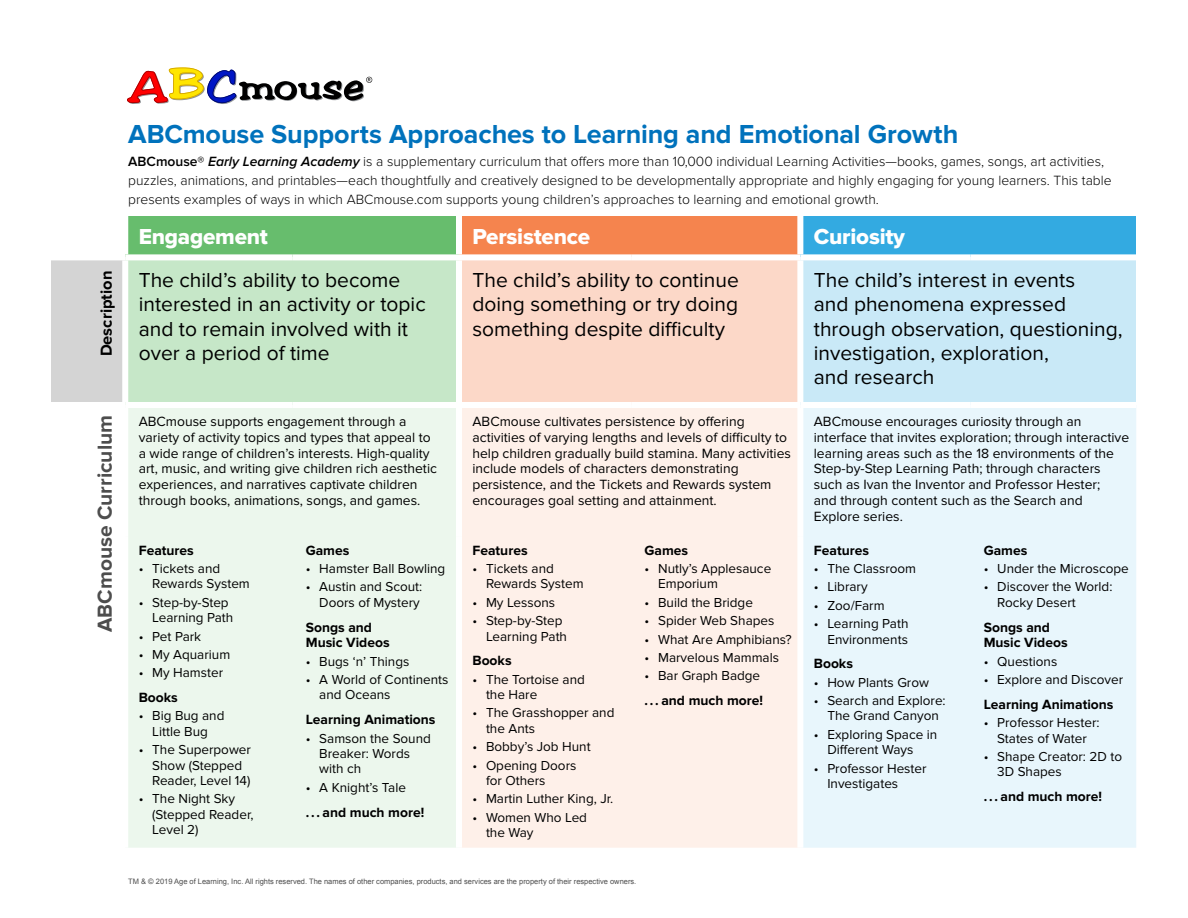
<style>
.page{position:relative;width:1188px;height:918px;background:#fff}
.page>*{position:absolute;margin:0;border:0;box-sizing:border-box;transform-origin:0 0}
.t1{font:700 27px "Proxima Nova";letter-spacing:-.005em;color:#0072bc}
.t2{font:22.5px "Proxima Nova Extrabld";letter-spacing:-.01em;color:#fff}
.t3{font:21px/24px "Proxima Nova";color:#000}
.t4{font:700 21px "Proxima Nova";color:#4d4d4d}
.t5{font:700 16.5px "Proxima Nova";color:#000}
.t6{font:13.8px/15.8px "Proxima Nova";color:#000}
.t7{font:300 13.8px/18.8px "Proxima Nova";color:#000}
.t8{font:700 13.8px/15.8px "Proxima Nova";color:#000}
.t9{font:13.5px/15.5px "Proxima Nova";color:#000}
.t10{font:7.5px "Arial";color:#4d4d4d}
.s1{font-weight:600}
.s2{font-weight:600;font-style:italic}
</style>
<div class="page">
<div style="left:125px;top:216px;width:334px;height:41px;background:#67bd6d"></div>
<div style="left:459px;top:216px;width:341px;height:41px;background:#f5844e"></div>
<div style="left:800px;top:216px;width:336px;height:41px;background:#33aae1"></div>
<div style="left:51px;top:257px;width:74px;height:148px;background:#d4d4d4"></div>
<div style="left:125px;top:257px;width:334px;height:148px;background:#c6e7c8"></div>
<div style="left:459px;top:257px;width:341px;height:148px;background:#fcd8c8"></div>
<div style="left:800px;top:257px;width:336px;height:148px;background:#c9e9f7"></div>
<div style="left:128px;top:408px;width:328px;height:440px;background:#ecf7ed"></div>
<div style="left:459px;top:405px;width:341px;height:132px;background:#fef0e9"></div>
<div style="left:803px;top:408px;width:333px;height:440px;background:#e8f6fc"></div>
<div style="left:462px;top:537px;width:335px;height:311px;background:#fef0e9"></div>
<div style="left:51px;top:402px;width:74px;height:6px;background:#fff"></div>
<div style="left:51px;top:254px;width:74px;height:6px;background:#fff"></div>
<div style="left:456px;top:260px;width:6px;height:142px;background:#fff"></div>
<div style="left:797px;top:260px;width:6px;height:142px;background:#fff"></div>
<div style="left:456px;top:408px;width:6px;height:129px;background:#fff"></div>
<div style="left:797px;top:408px;width:6px;height:129px;background:#fff"></div>
<div style="left:122px;top:216px;width:6px;height:38px;background:#fff"></div>
<div style="left:456px;top:216px;width:6px;height:38px;background:#fff"></div>
<div style="left:797px;top:216px;width:6px;height:38px;background:#fff"></div>
<div style="left:125px;top:254px;width:167px;height:6px;background:#fff"></div>
<div style="left:122px;top:260px;width:6px;height:142px;background:#fff"></div>
<div style="left:292px;top:254px;width:167px;height:6px;background:#fff"></div>
<div style="left:459px;top:254px;width:172px;height:6px;background:#fff"></div>
<div style="left:631px;top:254px;width:169px;height:6px;background:#fff"></div>
<div style="left:800px;top:254px;width:170px;height:6px;background:#fff"></div>
<div style="left:970px;top:254px;width:166px;height:6px;background:#fff"></div>
<div style="left:125px;top:402px;width:167px;height:6px;background:#fff"></div>
<div style="left:292px;top:402px;width:167px;height:6px;background:#fff"></div>
<div style="left:459px;top:402px;width:172px;height:6px;background:#fff"></div>
<div style="left:631px;top:402px;width:169px;height:6px;background:#fff"></div>
<div style="left:800px;top:402px;width:170px;height:6px;background:#fff"></div>
<div style="left:970px;top:402px;width:166px;height:6px;background:#fff"></div>
<svg style="left:127px;top:68px;width:245px;height:36px"></svg>
<h1 class="t1" style="left:128px;top:118px;width:832px">ABCmouse Supports Approaches to Learning and Emotional Growth</h1>
<p class="t7" style="left:128px;top:152px;width:985px"><span class="s1">ABCmouse®</span> <span class="s2">Early Learning Academy</span> is a supplementary curriculum that offers more than 10,000 individual Learning Activities—books, games, songs, art activities, puzzles, animations, and printables—each thoughtfully and creatively designed to be developmentally appropriate and highly engaging for young learners. This table presents examples of ways in which ABCmouse.com supports young children’s approaches to learning and emotional growth.</p>
<h2 class="t2" style="left:139px;top:223px;width:131px">Engagement</h2>
<h2 class="t2" style="left:472px;top:223px;width:119px">Persistence</h2>
<h2 class="t2" style="left:814px;top:223px;width:93px">Curiosity</h2>
<p class="t5" style="left:97px;top:356px;width:87px;rotate:-90deg">Description</p>
<h3 class="t3" style="left:139px;top:269px;width:289px">The child’s ability to become interested in an activity or topic and to remain involved with it over a period of time</h3>
<h3 class="t3" style="left:473px;top:269px;width:268px;text-align:justify">The child’s ability to continue doing something or try doing something despite difficulty</h3>
<h3 class="t3" style="left:814px;top:269px;width:310px">The child’s interest in events<br>and phenomena expressed through observation, questioning, investigation, exploration,<br>and research</h3>
<h3 class="t4" style="left:93px;top:632px;width:218px;rotate:-90deg">ABCmouse Curriculum</h3>
<p class="t6" style="left:139px;top:414px;width:300px">ABCmouse supports engagement through a variety of activity topics and types that appeal to a wide range of children’s interests. High-quality art, music, and writing give children rich aesthetic experiences, and narratives captivate children through books, animations, songs, and games.</p>
<p class="t6" style="left:472px;top:414px;width:320px">ABCmouse cultivates persistence by offering activities of varying lengths and levels of difficulty to help children gradually build stamina. Many activities include models of characters demonstrating persistence, and the Tickets and Rewards system encourages goal setting and attainment.</p>
<p class="t6" style="left:814px;top:414px;width:317px">ABCmouse encourages curiosity through an interface that invites exploration; through interactive learning areas such as the 18 environments of the Step-by-Step Learning Path; through characters such as Ivan the Inventor and Professor Hester;<br>and through content such as the Search and Explore series.</p>
<p class="t8" style="left:306px;top:542px;width:45px">Games</p>
<p class="t9" style="left:306px;top:561px;width:141px">• Hamster Ball Bowling</p>
<p class="t9" style="left:306px;top:579px;width:118px;text-align:right">• Austin and Scout:<br>Doors of Mystery</p>
<p class="t8" style="left:306px;top:619px;width:85px">Songs and<br>Music Videos</p>
<p class="t9" style="left:306px;top:654px;width:105px">• Bugs ‘n’ Things</p>
<p class="t9" style="left:319px;top:672px;width:131px;text-indent:-14px">• A World of Continents and Oceans</p>
<p class="t8" style="left:306px;top:712px;width:131px">Learning Animations</p>
<p class="t9" style="left:319px;top:731px;width:113px;text-indent:-14px">• Samson the Sound<br>Breaker: Words with ch</p>
<p class="t9" style="left:306px;top:780px;width:102px">• A Knight’s Tale</p>
<p class="t8" style="left:306px;top:805px;width:120px">. . . and much more!</p>
<p class="t8" style="left:645px;top:542px;width:45px">Games</p>
<p class="t9" style="left:658px;top:561px;width:115px;text-indent:-14px">• Nutly’s Applesauce<br>Emporium</p>
<p class="t9" style="left:645px;top:595px;width:110px">• Build the Bridge</p>
<p class="t9" style="left:645px;top:613px;width:131px">• Spider Web Shapes</p>
<p class="t9" style="left:645px;top:632px;width:149px">• What Are Amphibians?</p>
<p class="t9" style="left:645px;top:650px;width:136px">• Marvelous Mammals</p>
<p class="t9" style="left:645px;top:668px;width:117px">• Bar Graph Badge</p>
<p class="t8" style="left:645px;top:693px;width:120px">. . . and much more!</p>
<p class="t8" style="left:984px;top:542px;width:45px">Games</p>
<p class="t9" style="left:984px;top:561px;width:147px">• Under the Microscope</p>
<p class="t9" style="left:997px;top:579px;width:117px;text-indent:-14px">• Discover the World:<br>Rocky Desert</p>
<p class="t8" style="left:984px;top:619px;width:85px">Songs and<br>Music Videos</p>
<p class="t9" style="left:984px;top:654px;width:75px">• Questions</p>
<p class="t9" style="left:984px;top:672px;width:141px">• Explore and Discover</p>
<p class="t8" style="left:984px;top:697px;width:131px">Learning Animations</p>
<p class="t9" style="left:984px;top:715px;width:117px;text-align:center">• Professor Hester:<br>States of Water</p>
<p class="t9" style="left:997px;top:749px;width:126px;text-indent:-14px">• Shape Creator: 2D to<br>3D Shapes</p>
<p class="t8" style="left:984px;top:789px;width:120px">. . . and much more!</p>
<p class="t8" style="left:139px;top:542px;width:57px">Features</p>
<p class="t9" style="left:152px;top:561px;width:99px;text-indent:-14px">• Tickets and<br>Rewards System</p>
<p class="t9" style="left:152px;top:595px;width:83px;text-indent:-14px">• Step-by-Step<br>Learning Path</p>
<p class="t9" style="left:139px;top:629px;width:64px">• Pet Park</p>
<p class="t9" style="left:139px;top:647px;width:93px">• My Aquarium</p>
<p class="t9" style="left:139px;top:665px;width:86px">• My Hamster</p>
<p class="t8" style="left:139px;top:690px;width:41px">Books</p>
<p class="t9" style="left:139px;top:708px;width:87px;text-align:center">• Big Bug and<br>Little Bug</p>
<p class="t9" style="left:152px;top:742px;width:100px;text-indent:-14px">• The Superpower<br>Show (Stepped<br>Reader, Level 14)</p>
<p class="t9" style="left:152px;top:791px;width:103px;text-indent:-14px">• The Night Sky (Stepped Reader,<br>Level 2)</p>
<p class="t8" style="left:814px;top:542px;width:57px">Features</p>
<p class="t9" style="left:814px;top:561px;width:104px">• The Classroom</p>
<p class="t9" style="left:814px;top:579px;width:55px">• Library</p>
<p class="t9" style="left:814px;top:598px;width:72px">• Zoo/Farm</p>
<p class="t9" style="left:814px;top:616px;width:96px;text-align:right">• Learning Path<br>Environments</p>
<p class="t8" style="left:814px;top:656px;width:41px">Books</p>
<p class="t9" style="left:814px;top:675px;width:117px">• How Plants Grow</p>
<p class="t9" style="left:814px;top:693px;width:133px;text-align:center">• Search and Explore:<br>The Grand Canyon</p>
<p class="t9" style="left:827px;top:727px;width:111px;text-indent:-14px">• Exploring Space in<br>Different Ways</p>
<p class="t9" style="left:827px;top:761px;width:101px;text-indent:-14px">• Professor Hester<br>Investigates</p>
<p class="t8" style="left:473px;top:542px;width:57px">Features</p>
<p class="t9" style="left:486px;top:561px;width:99px;text-indent:-14px">• Tickets and<br>Rewards System</p>
<p class="t9" style="left:472px;top:595px;width:84px">• My Lessons</p>
<p class="t9" style="left:486px;top:613px;width:83px;text-indent:-14px">• Step-by-Step<br>Learning Path</p>
<p class="t8" style="left:472px;top:653px;width:41px">Books</p>
<p class="t9" style="left:486px;top:672px;width:100px;text-indent:-14px">• The Tortoise and the Hare</p>
<p class="t9" style="left:486px;top:705px;width:130px;text-indent:-14px">• The Grasshopper and the Ants</p>
<p class="t9" style="left:472px;top:739px;width:120px">• Bobby’s Job Hunt</p>
<p class="t9" style="left:486px;top:758px;width:92px;text-indent:-14px">• Opening Doors for Others</p>
<p class="t9" style="left:472px;top:791px;width:142px">• Martin Luther King, Jr.</p>
<p class="t9" style="left:486px;top:810px;width:103px;text-indent:-14px">• Women Who Led the Way</p>
<p class="t10" style="left:128px;top:877px;width:510px">TM &amp; © 2019 Age of Learning, Inc. All rights reserved. The names of other companies, products, and services are the property of their respective owners.</p>
</div>
